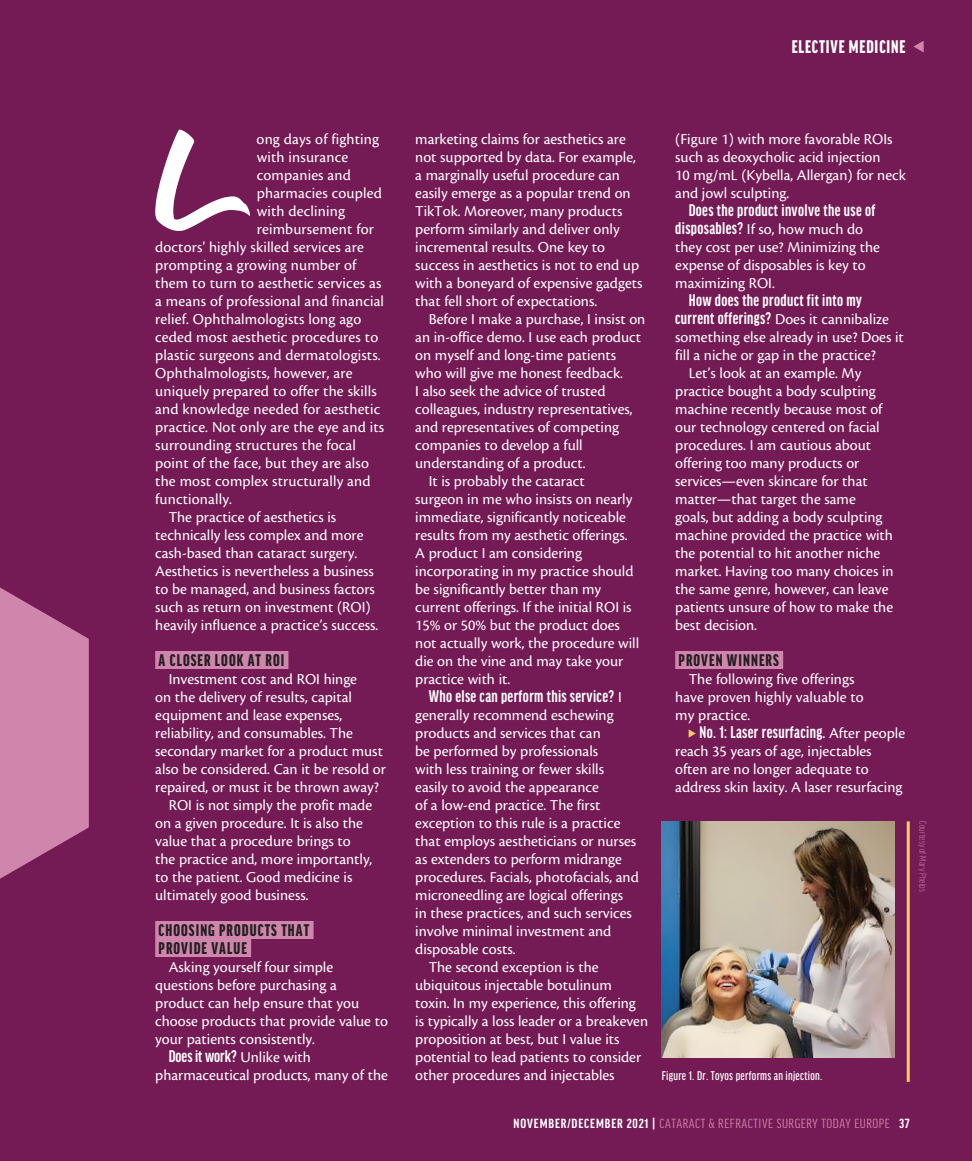
<style>
.page{position:relative;width:972px;height:1161px;background:#741a55}
.page>*{position:absolute;margin:0;border:0;box-sizing:border-box;transform-origin:0 0}
.t1{font:900 extra-condensed 19.5px "Good Headline Pro";letter-spacing:.045em;color:#fff}
.body{font:700 extra-condensed 18px/18px "Good Headline Pro";letter-spacing:.02em;color:#fff}
.subhead{font:900 extra-condensed 18px/18px "Good Headline Pro";letter-spacing:.06em;color:#231f20}
.body-2{font:700 extra-condensed 18px "Good Headline Pro";color:#fff}
.body-3{font:15.75px/18px "Cronos Pro";color:#fff}
.t2{font:extra-condensed 14.1px "Good Headline Pro";letter-spacing:.035em;color:#d086ac;scale:1.11 1}
.t3{font:500 extra-condensed 13.5px "Good Headline Pro";letter-spacing:.02em;color:#fff}
.image_courtesy{font:300 extra-condensed 10.5px "Good Headline Pro";letter-spacing:.01em;color:#d085ac}
.s1{font-family:"Cronos Pro";font-weight:400;font-stretch:normal;font-size:15.75px}
.s2{font-family:"Good Headline Pro";font-weight:700;font-stretch:extra-condensed;font-size:18px}
.s3{font-weight:700;color:#fff}
</style>
<div class="page">
<div style="left:155px;top:651px;width:133px;height:18px;background:#d086ac"></div>
<div style="left:155px;top:921px;width:159px;height:18px;background:#d086ac"></div>
<div style="left:155px;top:939px;width:96px;height:18px;background:#d086ac"></div>
<svg style="left:155px;top:129px;width:95px;height:102px"></svg>
<div style="left:675px;top:651px;width:108px;height:18px;background:#d086ac"></div>
<svg style="left:0;top:587px;width:89px;height:292px"></svg>
<img style="left:662px;top:822px;width:232px;height:236px">
<hr style="left:907px;top:821px;width:3px;height:261px;background:#f8ce60">
<p class="t1" style="left:792px;top:37px;width:115px">ELECTIVE MEDICINE</p>
<p class="body-3" style="left:257px;top:130px;width:124px">ong days of fighting</p>
<p class="body-3" style="left:257px;top:148px;width:93px">with insurance</p>
<p class="body-3" style="left:257px;top:166px;width:96px">companies and</p>
<p class="body-3" style="left:257px;top:184px;width:126px">pharmacies coupled</p>
<p class="body-3" style="left:257px;top:202px;width:90px">with declining</p>
<p class="body-3" style="left:257px;top:220px;width:119px">reimbursement for</p>
<p class="body-3" style="left:155px;top:238px;width:210px">doctors' highly skilled services are</p>
<p class="body-3" style="left:155px;top:256px;width:203px">prompting a growing number of</p>
<p class="body-3" style="left:155px;top:274px;width:228px">them to turn to aesthetic services as</p>
<p class="body-3" style="left:155px;top:292px;width:230px">a means of professional and financial</p>
<p class="body-3" style="left:155px;top:310px;width:208px">relief. Ophthalmologists long ago</p>
<p class="body-3" style="left:155px;top:328px;width:225px">ceded most aesthetic procedures to</p>
<p class="body-3" style="left:155px;top:346px;width:227px">plastic surgeons and dermatologists.</p>
<p class="body-3" style="left:155px;top:364px;width:199px">Ophthalmologists, however, are</p>
<p class="body-3" style="left:155px;top:382px;width:223px">uniquely prepared to offer the skills</p>
<p class="body-3" style="left:155px;top:400px;width:227px">and knowledge needed for aesthetic</p>
<p class="body-3" style="left:155px;top:418px;width:231px">practice. Not only are the eye and its</p>
<p class="body-3" style="left:155px;top:436px;width:202px">surrounding structures the focal</p>
<p class="body-3" style="left:155px;top:454px;width:215px">point of the face, but they are also</p>
<p class="body-3" style="left:155px;top:472px;width:217px">the most complex structurally and</p>
<p class="body-3" style="left:155px;top:490px;width:78px">functionally.</p>
<p class="body-3" style="left:155px;top:508px;width:225px;text-indent:14px">The practice of aesthetics is technically less complex and more cash-based than cataract surgery.<br>Aesthetics is nevertheless a business to be managed, and business factors such as return on investment (ROI) heavily influence a practice’s success.</p>
<p class="subhead" style="left:159px;top:651px;width:127px">A CLOSER LOOK AT ROI</p>
<p class="body-3" style="left:155px;top:670px;width:232px;text-indent:14px">Investment cost and ROI hinge<br>on the delivery of results, capital equipment and lease expenses, reliability, and consumables. The secondary market for a product must also be considered. Can it be resold or repaired, or must it be thrown away?</p>
<p class="body-3" style="left:155px;top:796px;width:219px;text-indent:14px">ROI is not simply the profit made on a given procedure. It is also the value that a procedure brings to the practice and, more importantly, to the patient. Good medicine is ultimately good business.</p>
<p class="subhead" style="left:159px;top:921px;width:152px">CHOOSING PRODUCTS THAT<br>PROVIDE VALUE</p>
<p class="body-3" style="left:155px;top:958px;width:234px;text-indent:14px">Asking yourself four simple questions before purchasing a product can help ensure that you choose products that provide value to your patients consistently.</p>
<p class="body-2" style="left:169px;top:1047px;width:144px">Does it work? <span class="s1">Unlike with</span></p>
<p class="body-3" style="left:155px;top:1066px;width:234px">pharmaceutical products, many of the</p>
<p class="body-3" style="left:415px;top:130px;width:229px">marketing claims for aesthetics are not supported by data. For example, a marginally useful procedure can easily emerge as a popular trend on TikTok. Moreover, many products perform similarly and deliver only incremental results. One key to success in aesthetics is not to end up with a boneyard of expensive gadgets that fell short of expectations.</p>
<p class="body-3" style="left:415px;top:310px;width:232px;text-indent:14px">Before I make a purchase, I insist on an in-office demo. I use each product on myself and long-time patients who will give me honest feedback.<br>I also seek the advice of trusted colleagues, industry representatives, and representatives of competing companies to develop a full understanding of a product.</p>
<p class="body-3" style="left:415px;top:472px;width:225px;text-indent:14px">It is probably the cataract<br>surgeon in me who insists on nearly immediate, significantly noticeable results from my aesthetic offerings.<br>A product I am considering incorporating in my practice should be significantly better than my current offerings. If the initial ROI is<br>15% or 50% but the product does not actually work, the procedure will die on the vine and may take your practice with it.</p>
<p class="body" style="left:429px;top:687px;width:195px">Who else can perform this service? <span class="s1">I</span></p>
<p class="body-3" style="left:415px;top:706px;width:225px">generally recommend eschewing products and services that can<br>be performed by professionals<br>with less training or fewer skills easily to avoid the appearance<br>of a low-end practice. The first exception to this rule is a practice that employs aestheticians or nurses as extenders to perform midrange procedures. Facials, photofacials, and microneedling are logical offerings<br>in these practices, and such services involve minimal investment and disposable costs.</p>
<p class="body-3" style="left:415px;top:958px;width:234px;text-indent:14px">The second exception is the ubiquitous injectable botulinum toxin. In my experience, this offering is typically a loss leader or a breakeven proposition at best, but I value its potential to lead patients to consider other procedures and injectables</p>
<p class="body-3" style="left:675px;top:130px;width:232px">(Figure 1) with more favorable ROIs such as deoxycholic acid injection<br>10 mg/mL (Kybella, Allergan) for neck and jowl sculpting.</p>
<p class="body" style="left:689px;top:201px;width:188px">Does the product involve the use of</p>
<p class="body-3" style="left:675px;top:220px;width:206px"><span class="s2">disposables?</span> If so, how much do they cost per use? Minimizing the expense of disposables is key to maximizing ROI.</p>
<p class="body" style="left:675px;top:291px;width:215px;text-indent:14px">How does the product fit into my current offerings? <span class="s1">Does it cannibalize</span></p>
<p class="body-3" style="left:675px;top:328px;width:230px">something else already in use? Does it fill a niche or gap in the practice?</p>
<p class="body-3" style="left:675px;top:364px;width:220px;text-indent:14px">Let’s look at an example. My practice bought a body sculpting machine recently because most of our technology centered on facial procedures. I am cautious about offering too many products or services—even skincare for that matter—that target the same<br>goals, but adding a body sculpting machine provided the practice with the potential to hit another niche market. Having too many choices in the same genre, however, can leave patients unsure of how to make the best decision.</p>
<p class="subhead" style="left:679px;top:651px;width:102px">PROVEN WINNERS</p>
<p class="body-3" style="left:675px;top:670px;width:190px;text-indent:14px">The following five offerings have proven highly valuable to my practice.</p>
<p class="body" style="left:700px;top:723px;width:207px">No. 1: Laser resurfacing. <span class="s1">After people</span></p>
<p class="body-3" style="left:675px;top:742px;width:229px">reach 35 years of age, injectables often are no longer adequate to address skin laxity. A laser resurfacing</p>
<p class="image_courtesy" style="left:928px;top:821px;width:72px;rotate:90deg">Courtesy of Mary Phelps</p>
<p class="t3" style="left:662px;top:1069px;width:162px">Figure 1. Dr. Toyos performs an injection.</p>
<p class="t2" style="left:514px;top:1117px;width:358px"><span class="s3">NOVEMBER/DECEMBER 2021 |</span> CATARACT &amp; REFRACTIVE SURGERY TODAY EUROPE <span class="s3">37</span></p>
</div>
